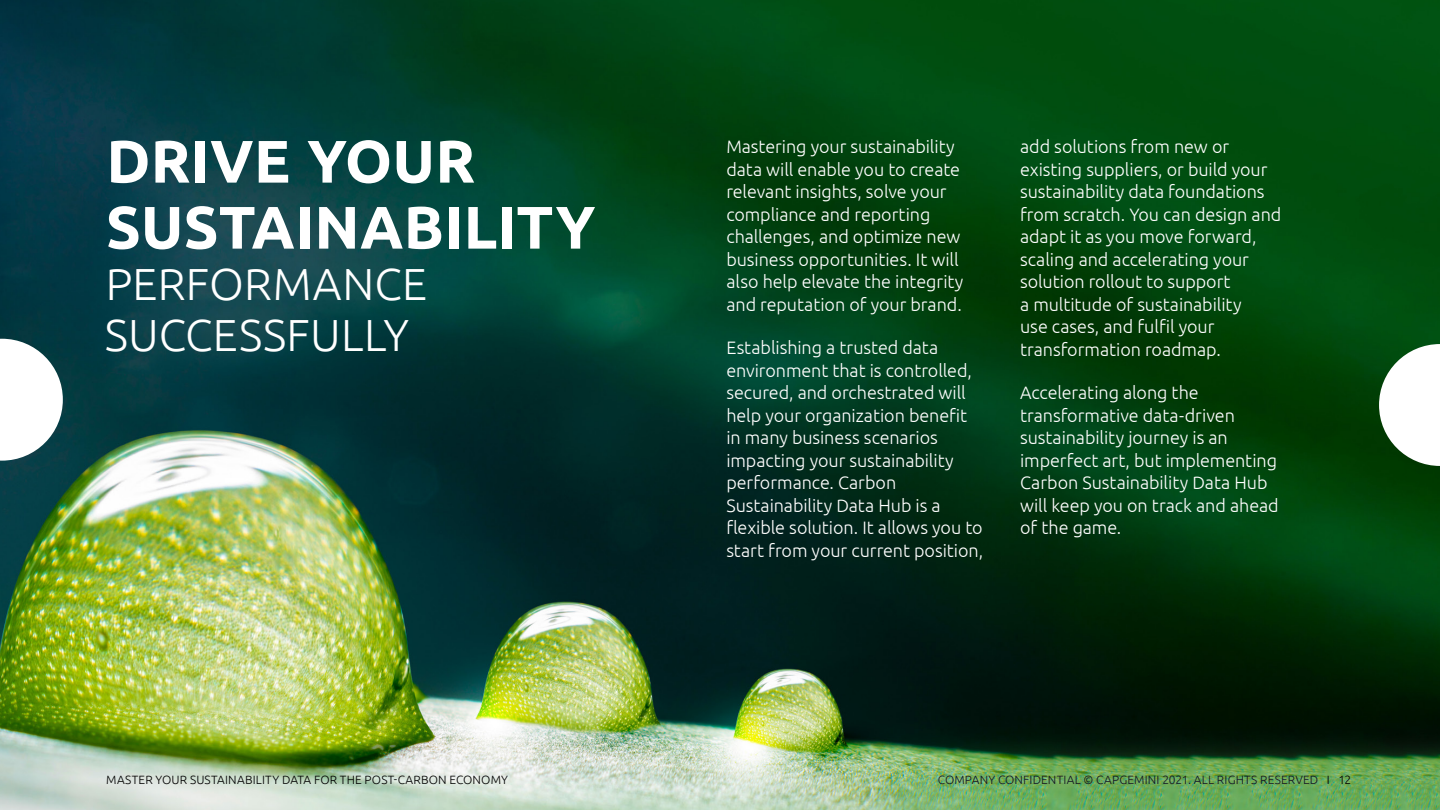
<style>
.page{position:relative;width:1440px;height:810px;background:#fff}
.page>*{position:absolute;margin:0;border:0;box-sizing:border-box;transform-origin:0 0}
.t1{font:700 60px/66px "Ubuntu";letter-spacing:.005em;color:#fff}
.t2{font:300 45px/51px "Ubuntu";letter-spacing:.005em;color:#fff}
.t3{font:300 18px/22.5px "Ubuntu";letter-spacing:-.005em;color:#fff}
.t4{font:300 12px "Ubuntu";letter-spacing:.015em;color:#151625}
.t5{font:300 12px "Ubuntu";letter-spacing:.015em;color:#000}
.s1{color:#000}
</style>
<div class="page">
<img style="left:0;top:0;width:1440px;height:810px">
<svg style="left:1379px;top:344px;width:61px;height:122px"></svg>
<svg style="left:0;top:339px;width:63px;height:122px"></svg>
<h1 class="t1" style="left:106px;top:127px;width:491px">DRIVE YOUR<br>SUSTAINABILITY</h1>
<h2 class="t2" style="left:105px;top:257px;width:324px">PERFORMANCE<br>SUCCESSFULLY</h2>
<p class="t3" style="left:726px;top:135px;width:239px">Mastering your sustainability data will enable you to create relevant insights, solve your compliance and reporting challenges, and optimize new business opportunities. It will also help elevate the integrity and reputation of your brand.</p>
<p class="t3" style="left:726px;top:336px;width:258px">Establishing a trusted data environment that is controlled, secured, and orchestrated will help your organization benefit in many business scenarios impacting your sustainability performance. Carbon<br>Sustainability Data Hub is a flexible solution. It allows you to start from your current position,</p>
<p class="t3" style="left:1020px;top:135px;width:263px">add solutions from new or existing suppliers, or build your sustainability data foundations from scratch. You can design and adapt it as you move forward, scaling and accelerating your solution rollout to support<br>a multitude of sustainability<br>use cases, and fulfil your transformation roadmap.</p>
<p class="t3" style="left:1020px;top:381px;width:260px">Accelerating along the transformative data-driven sustainability journey is an imperfect art, but implementing<br>Carbon Sustainability Data Hub will keep you on track and ahead of the game.</p>
<p class="t5" style="left:106px;top:772px;width:403px">MASTER YOUR SUSTAINABILITY DATA FOR THE POST-CARBON ECONOMY</p>
<p class="t4" style="left:938px;top:772px;width:415px">COMPANY CONFIDENTIAL © CAPGEMINI 2021. ALL RIGHTS RESERVED <span class="s1">I 12</span></p>
</div>
